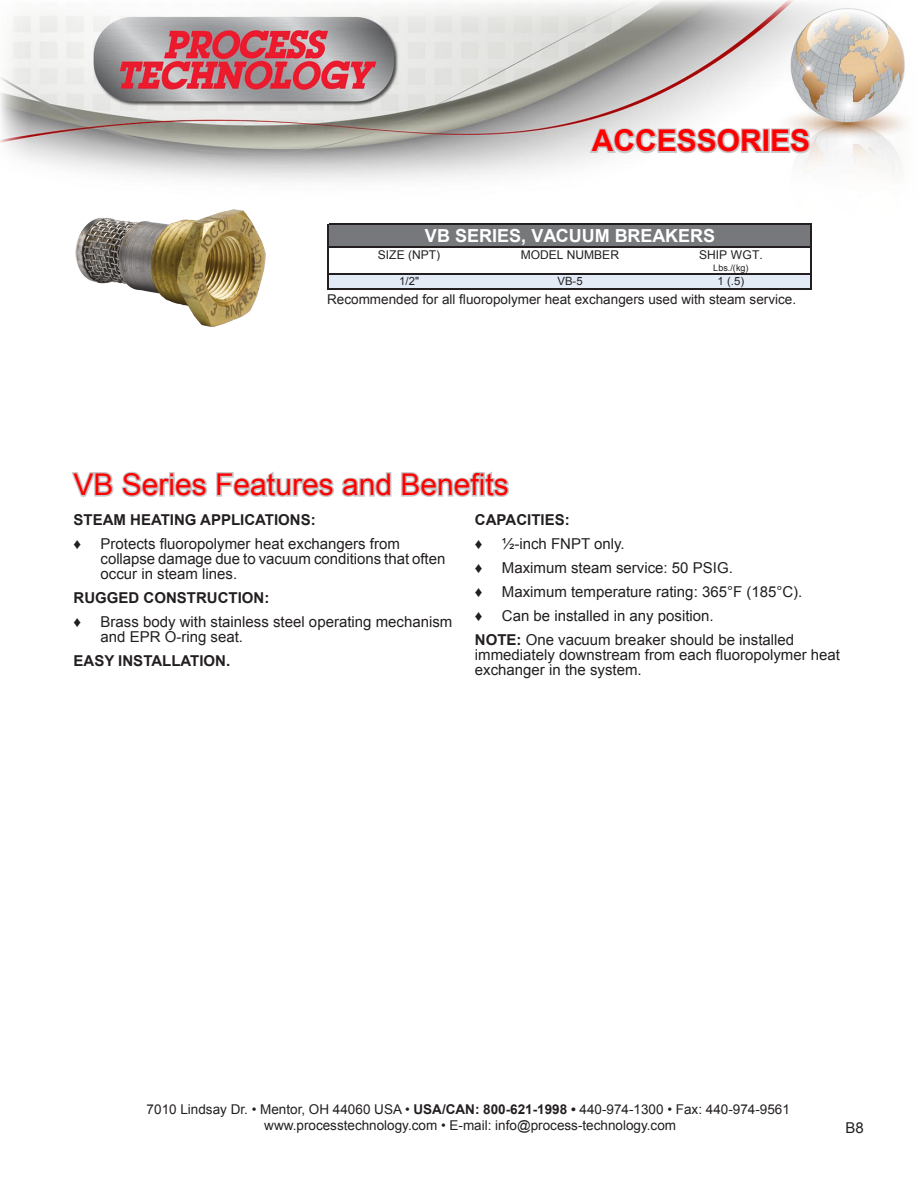
<style>
.page{position:relative;width:918px;height:1188px;background:#fff}
.page>*{position:absolute;margin:0;border:0;box-sizing:border-box;transform-origin:0 0}
.t1{font:30px "Arial";color:#f00}
.t2{font:700 30px "Arial";color:#f00}
.t3{font:700 18px "Arial";color:#fff}
.t4{font:15px/15px "Arial";color:#231f20}
.t5{font:700 15px "Arial";color:#231f20}
.t6{font:13.5px "Arial";color:#231f20}
.t7{font:12px "Arial";color:#231f20}
.t8{font:11.4px "Arial";color:#231f20}
.t9{font:9px "Arial";color:#231f20}
.s1{font-weight:700}
</style>
<div class="page">
<img style="left:0;top:0;width:906px;height:290px">
<svg style="left:588px;top:126px;width:225px;height:30px"></svg>
<svg style="left:71px;top:471px;width:321px;height:27px"></svg>
<svg style="left:401px;top:471px;width:108px;height:26px"></svg>
<div style="left:329px;top:225px;width:482px;height:22px;background:#76787b"></div>
<div style="left:329px;top:274px;width:482px;height:15px;background:#e3ebf7"></div>
<hr style="left:327px;top:224px;width:2px;height:65px;background:#231f20">
<hr style="left:810px;top:225px;width:1px;height:64px;background:#231f20">
<hr style="left:329px;top:224px;width:482px;height:1px;background:#231f20">
<hr style="left:329px;top:246px;width:482px;height:2px;background:#231f20">
<hr style="left:329px;top:273px;width:482px;height:2px;background:#231f20">
<hr style="left:329px;top:288px;width:482px;height:1px;background:#231f20">
<img style="left:74px;top:205px;width:194px;height:122px">
<p class="t2" style="left:592px;top:121px;width:220px">ACCESSORIES</p>
<p class="t3" style="left:425px;top:223px;width:292px">VB SERIES, VACUUM BREAKERS</p>
<p class="t7" style="left:378px;top:247px;width:64px">SIZE (NPT)</p>
<p class="t7" style="left:521px;top:247px;width:100px">MODEL NUMBER</p>
<p class="t7" style="left:699px;top:247px;width:65px">SHIP WGT.</p>
<p class="t9" style="left:713px;top:262px;width:37px">Lbs./(kg)</p>
<p class="t8" style="left:399px;top:274px;width:21px">1/2"</p>
<p class="t8" style="left:557px;top:274px;width:27px">VB-5</p>
<p class="t8" style="left:718px;top:274px;width:28px">1 (.5)</p>
<p class="t6" style="left:327px;top:290px;width:470px">Recommended for all fluoropolymer heat exchangers used with steam service.</p>
<p class="t1" style="left:74px;top:465px;width:437px">VB Series Features and Benefits</p>
<p class="t5" style="left:74px;top:510px;width:244px">STEAM HEATING APPLICATIONS:</p>
<p class="t4" style="left:74px;top:536px;width:9px">♦</p>
<p class="t4" style="left:101px;top:536px;width:346px">Protects fluoropolymer heat exchangers from collapse damage due to vacuum conditions that often occur in steam lines.</p>
<p class="t5" style="left:74px;top:588px;width:197px">RUGGED CONSTRUCTION:</p>
<p class="t4" style="left:74px;top:614px;width:9px">♦</p>
<p class="t4" style="left:101px;top:614px;width:353px">Brass body with stainless steel operating mechanism and EPR O-ring seat.</p>
<p class="t5" style="left:74px;top:651px;width:158px">EASY INSTALLATION.</p>
<p class="t5" style="left:475px;top:510px;width:96px">CAPACITIES:</p>
<p class="t4" style="left:475px;top:536px;width:9px">♦</p>
<p class="t4" style="left:502px;top:536px;width:124px">½-inch FNPT only.</p>
<p class="t4" style="left:475px;top:560px;width:9px">♦</p>
<p class="t4" style="left:502px;top:560px;width:232px">Maximum steam service: 50 PSIG.</p>
<p class="t4" style="left:475px;top:584px;width:9px">♦</p>
<p class="t4" style="left:502px;top:584px;width:302px">Maximum temperature rating: 365°F (185°C).</p>
<p class="t4" style="left:475px;top:608px;width:9px">♦</p>
<p class="t4" style="left:502px;top:608px;width:213px">Can be installed in any position.</p>
<p class="t4" style="left:475px;top:632px;width:367px"><span class="s1">NOTE:</span> One vacuum breaker should be installed immediately downstream from each fluoropolymer heat exchanger in the system.</p>
<p class="t6" style="left:147px;top:1100px;width:645px">7010 Lindsay Dr. • Mentor, OH 44060 USA • <span class="s1">USA/CAN: 800-621-1998 •</span> 440-974-1300 • Fax: 440-974-9561</p>
<p class="t6" style="left:264px;top:1116px;width:413px">www.processtechnology.com • E-mail: info@process-technology.com</p>
<p class="t4" style="left:846px;top:1120px;width:20px">B8</p>
</div>
